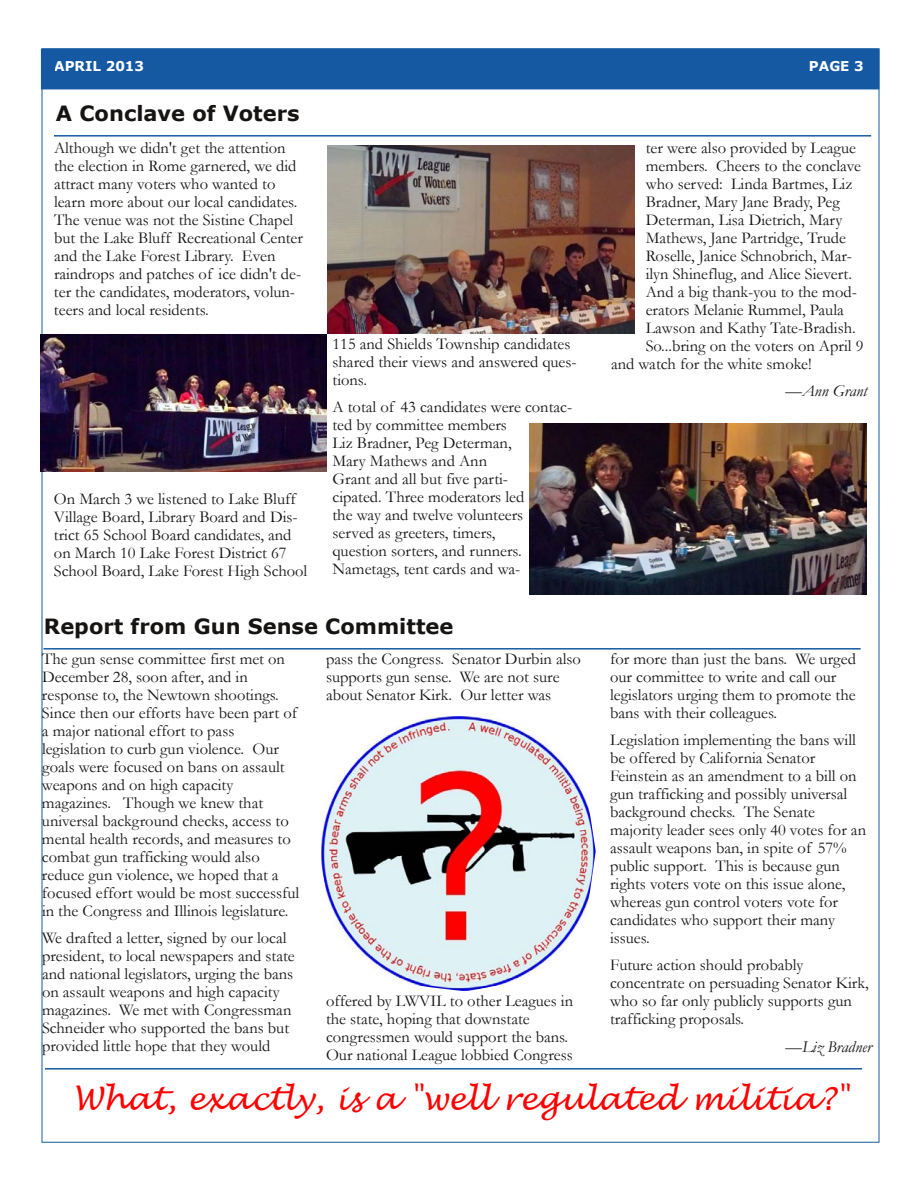
<style>
.page{position:relative;width:918px;height:1188px;background:#fff}
.page>*{position:absolute;margin:0;border:0;box-sizing:border-box;transform-origin:0 0}
.t1{font:italic 31.5px "Lucida Handwriting";color:#f00}
.t2{font:700 21px "Verdana";color:#161413}
.t3{font:16.5px/18px "Garamond";color:#161413}
.t4{font:italic 16.5px "Garamond";color:#161413}
.t5{font:700 13.5px "Verdana";color:#fff}
</style>
<div class="page">
<div style="left:42px;top:50px;width:837px;height:39px;background:#1659a3"></div>
<div style="left:41px;top:49px;width:838px;height:40px;border:2px solid #1659a3"></div>
<hr style="left:54px;top:135px;width:817px;height:2px;background:#1659a3">
<img style="left:41px;top:334px;width:286px;height:137px">
<img style="left:328px;top:145px;width:307px;height:189px">
<img style="left:529px;top:423px;width:338px;height:171px">
<hr style="left:44px;top:648px;width:817px;height:2px;background:#1659a3">
<img style="left:322px;top:717px;width:274px;height:274px">
<hr style="left:45px;top:1068px;width:817px;height:2px;background:#1659a3">
<p class="t5" style="left:54px;top:56px;width:91px">APRIL 2013</p>
<p class="t5" style="left:809px;top:56px;width:56px">PAGE 3</p>
<p class="t2" style="left:56px;top:98px;width:245px">A Conclave of Voters</p>
<p class="t3" style="left:54px;top:139px;width:250px">Although we didn't get the attention the election in Rome garnered, we did attract many voters who wanted to learn more about our local candidates.<br>The venue was not the Sistine Chapel but the Lake Bluff Recreational Center and the Lake Forest Library. Even raindrops and patches of ice didn't de&shy;ter the candidates, moderators, volun&shy;teers and local residents.</p>
<p class="t3" style="left:54px;top:490px;width:255px">On March 3 we listened to Lake Bluff Village Board, Library Board and Dis&shy;trict 65 School Board candidates, and on March 10 Lake Forest District 67<br>School Board, Lake Forest High School</p>
<p class="t3" style="left:333px;top:335px;width:246px">115 and Shields Township candidates shared their views and answered ques&shy;tions.</p>
<p class="t3" style="left:333px;top:398px;width:241px">A total of 43 candidates were contac&shy;ted by committee members<br>Liz Bradner, Peg Determan,<br>Mary Mathews and Ann<br>Grant and all but five parti-<br>cipated. Three moderators led<br>the way and twelve volunteers<br>served as greeters, timers,<br>question sorters, and runners.<br>Nametags, tent cards and wa-</p>
<p class="t3" style="left:646px;top:138px;width:212px">ter were also provided by League</p>
<p class="t3" style="left:646px;top:156px;width:217px">members. Cheers to the conclave</p>
<p class="t3" style="left:646px;top:174px;width:208px">who served: Linda Bartmes, Liz</p>
<p class="t3" style="left:646px;top:192px;width:196px">Bradner, Mary Jane Brady, Peg</p>
<p class="t3" style="left:646px;top:210px;width:198px">Determan, Lisa Dietrich, Mary</p>
<p class="t3" style="left:646px;top:228px;width:202px">Mathews, Jane Partridge, Trude</p>
<p class="t3" style="left:646px;top:246px;width:208px">Roselle, Janice Schnobrich, Mar-</p>
<p class="t3" style="left:646px;top:264px;width:208px">ilyn Shineflug, and Alice Sievert.</p>
<p class="t3" style="left:646px;top:282px;width:213px">And a big thank-you to the mod-</p>
<p class="t3" style="left:646px;top:300px;width:200px">erators Melanie Rummel, Paula</p>
<p class="t3" style="left:646px;top:318px;width:211px">Lawson and Kathy Tate-Bradish.</p>
<p class="t3" style="left:646px;top:336px;width:219px">So...bring on the voters on April 9</p>
<p class="t3" style="left:611px;top:354px;width:202px">and watch for the white smoke!</p>
<p class="t4" style="left:786px;top:380px;width:83px">—Ann Grant</p>
<p class="t2" style="left:44px;top:611px;width:411px">Report from Gun Sense Committee</p>
<p class="t3" style="left:42px;top:650px;width:259px">The gun sense committee first met on December 28, soon after, and in response to, the Newtown shootings.<br>Since then our efforts have been part of a major national effort to pass legislation to curb gun violence. Our goals were focused on bans on assault weapons and on high capacity magazines. Though we knew that universal background checks, access to mental health records, and measures to combat gun trafficking would also reduce gun violence, we hoped that a focused effort would be most successful in the Congress and Illinois legislature.</p>
<p class="t3" style="left:42px;top:929px;width:254px">We drafted a letter, signed by our local president, to local newspapers and state and national legislators, urging the bans on assault weapons and high capacity magazines. We met with Congressman Schneider who supported the bans but provided little hope that they would</p>
<p class="t3" style="left:610px;top:650px;width:247px">for more than just the bans. We urged our committee to write and call our legislators urging them to promote the bans with their colleagues.</p>
<p class="t3" style="left:610px;top:731px;width:258px">Legislation implementing the bans will be offered by California Senator Feinstein as an amendment to a bill on gun trafficking and possibly universal background checks. The Senate majority leader sees only 40 votes for an assault weapons ban, in spite of 57% public support. This is because gun rights voters vote on this issue alone, whereas gun control voters vote for candidates who support their many issues.</p>
<p class="t3" style="left:610px;top:956px;width:260px">Future action should probably concentrate on persuading Senator Kirk, who so far only publicly supports gun trafficking proposals.</p>
<p class="t4" style="left:786px;top:1036px;width:88px">—Liz Bradner</p>
<h1 class="t1" style="left:73px;top:1080px;width:776px">What, exactly, is a "well regulated militia?"</h1>
<p class="t3" style="left:326px;top:650px;width:256px">pass the Congress. Senator Durbin also supports gun sense. We are not sure about Senator Kirk. Our letter was</p>
<p class="t3" style="left:326px;top:992px;width:249px">offered by LWVIL to other Leagues in the state, hoping that downstate congressmen would support the bans.<br>Our national League lobbied Congress</p>
</div>
